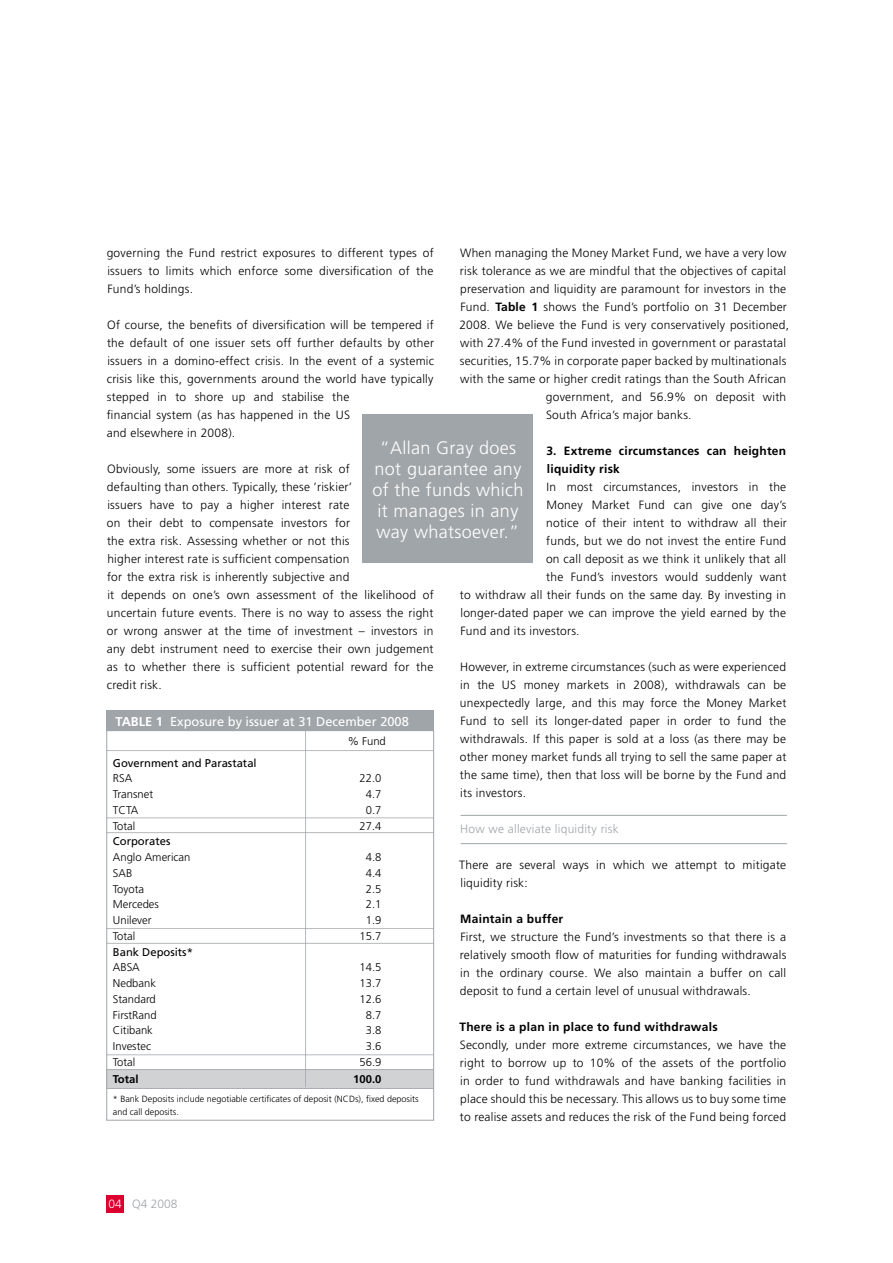
<style>
.page{position:relative;width:893px;height:1263px;background:#fff}
.page>*{position:absolute;margin:0;border:0;box-sizing:border-box;transform-origin:0 0}
.t1{font:300 18px/21px "Frutiger";letter-spacing:.02em;color:#fff;text-align:center}
.t2{font:12.75px "Frutiger";color:#fff}
.t3{font:300 12px/18px "Frutiger";letter-spacing:.02em;color:#000;text-align:justify}
.t4{font:700 12px/18px "Frutiger";letter-spacing:.02em;color:#000}
.t5{font:300 12px "Frutiger";letter-spacing:.02em;color:#a0a5a9}
.t6{font:300 11.25px "Frutiger";color:#000}
.t7{font:11.25px "Frutiger";color:#000}
.t8{font:700 11.25px "Frutiger";color:#000}
.t9{font:300 9px/12.6px "Frutiger";color:#000}
.s1{font-weight:700}
.s2{color:#fff}
</style>
<div class="page">
<div style="left:107px;top:1195px;width:17px;height:17px;background:#dc002e"></div>
<div style="left:363px;top:414px;width:170px;height:149px;background:#a0a5a9"></div>
<hr style="left:461px;top:843px;width:326px;height:1px;background:#a0a5a9">
<hr style="left:461px;top:815px;width:326px;height:1px;background:#a0a5a9">
<svg style="left:106px;top:731px;width:328px;height:390px"></svg>
<div style="left:106px;top:710px;width:328px;height:21px;background:#a0a5a9"></div>
<hr style="left:305px;top:731px;width:1px;height:356px;background:#a0a5a9">
<hr style="left:107px;top:750px;width:327px;height:1px;background:#a0a5a9">
<hr style="left:106px;top:817px;width:328px;height:1px;background:#a0a5a9">
<hr style="left:106px;top:832px;width:328px;height:1px;background:#a0a5a9">
<hr style="left:106px;top:928px;width:328px;height:1px;background:#a0a5a9">
<hr style="left:106px;top:943px;width:328px;height:1px;background:#a0a5a9">
<hr style="left:106px;top:1054px;width:328px;height:1px;background:#a0a5a9">
<hr style="left:106px;top:1069px;width:328px;height:1px;background:#a0a5a9">
<hr style="left:106px;top:1088px;width:328px;height:1px;background:#a0a5a9">
<p class="t3" style="left:107px;top:244px;width:328px">governing the Fund restrict exposures to different types of issuers to limits which enforce some diversification of the Fund’s holdings.</p>
<p class="t3" style="left:107px;top:316px;width:329px;text-align:left">Of course, the benefits of diversification will be tempered if the default of one issuer sets off further defaults by other issuers in a domino-effect crisis. In the event of a systemic crisis like this, governments around the world have typically stepped in to shore up and stabilise the<br>financial system (as has happened in the US<br>and elsewhere in 2008).</p>
<p class="t3" style="left:107px;top:460px;width:328px;text-align:left">Obviously, some issuers are more at risk of<br>defaulting than others. Typically, these ’riskier’<br>issuers have to pay a higher interest rate<br>on their debt to compensate investors for<br>the extra risk. Assessing whether or not this<br>higher interest rate is sufficient compensation<br>for the extra risk is inherently subjective and<br>it depends on one’s own assessment of the likelihood of uncertain future events. There is no way to assess the right or wrong answer at the time of investment – investors in any debt instrument need to exercise their own judgement as to whether there is sufficient potential reward for the credit risk.</p>
<p class="t3" style="left:460px;top:244px;width:328px">When managing the Money Market Fund, we have a very low</p>
<p class="t3" style="left:460px;top:262px;width:328px">risk tolerance as we are mindful that the objectives of capital</p>
<p class="t3" style="left:460px;top:280px;width:328px">preservation and liquidity are paramount for investors in the</p>
<p class="t3" style="left:460px;top:298px;width:328px">Fund. <span class="s1">Table 1</span> shows the Fund’s portfolio on 31 December</p>
<p class="t3" style="left:459px;top:316px;width:331px">2008. We believe the Fund is very conservatively positioned,</p>
<p class="t3" style="left:460px;top:334px;width:328px">with 27.4% of the Fund invested in government or parastatal</p>
<p class="t3" style="left:460px;top:352px;width:328px">securities, 15.7% in corporate paper backed by multinationals</p>
<p class="t3" style="left:460px;top:370px;width:328px">with the same or higher credit ratings than the South African</p>
<p class="t3" style="left:546px;top:388px;width:242px">government, and 56.9% on deposit with</p>
<p class="t3" style="left:546px;top:406px;width:147px">South Africa’s major banks.</p>
<p class="t4" style="left:546px;top:442px;width:241px">3. Extreme circumstances can heighten liquidity risk</p>
<p class="t3" style="left:547px;top:478px;width:241px">In most circumstances, investors in the</p>
<p class="t3" style="left:546px;top:496px;width:241px">Money Market Fund can give one day’s</p>
<p class="t3" style="left:546px;top:514px;width:242px">notice of their intent to withdraw all their</p>
<p class="t3" style="left:546px;top:532px;width:241px">funds, but we do not invest the entire Fund</p>
<p class="t3" style="left:546px;top:550px;width:242px">on call deposit as we think it unlikely that all</p>
<p class="t3" style="left:546px;top:568px;width:242px">the Fund’s investors would suddenly want</p>
<p class="t3" style="left:460px;top:586px;width:328px">to withdraw all their funds on the same day. By investing in</p>
<p class="t3" style="left:460px;top:604px;width:327px">longer-dated paper we can improve the yield earned by the</p>
<p class="t3" style="left:460px;top:622px;width:121px">Fund and its investors.</p>
<p class="t3" style="left:460px;top:658px;width:328px">However, in extreme circumstances (such as were experienced in the US money markets in 2008), withdrawals can be unexpectedly large, and this may force the Money Market Fund to sell its longer-dated paper in order to fund the withdrawals. If this paper is sold at a loss (as there may be other money market funds all trying to sell the same paper at the same time), then that loss will be borne by the Fund and its investors.</p>
<p class="t5" style="left:460px;top:822px;width:160px">How we alleviate liquidity risk</p>
<p class="t3" style="left:459px;top:856px;width:329px">There are several ways in which we attempt to mitigate liquidity risk:</p>
<p class="t4" style="left:460px;top:910px;width:104px">Maintain a buffer</p>
<p class="t3" style="left:460px;top:928px;width:328px">First, we structure the Fund’s investments so that there is a relatively smooth flow of maturities for funding withdrawals in the ordinary course. We also maintain a buffer on call deposit to fund a certain level of unusual withdrawals.</p>
<p class="t4" style="left:459px;top:1018px;width:260px">There is a plan in place to fund withdrawals</p>
<p class="t3" style="left:460px;top:1036px;width:328px">Secondly, under more extreme circumstances, we have the right to borrow up to 10% of the assets of the portfolio in order to fund withdrawals and have banking facilities in place should this be necessary. This allows us to buy some time to realise assets and reduces the risk of the Fund being forced</p>
<h1 class="t1" style="left:372px;top:437px;width:153px">“Allan Gray does not guarantee any of the funds which it manages in any way whatsoever.”</h1>
<p class="t2" style="left:116px;top:714px;width:295px"><span class="s1">TABLE 1</span> Exposure by issuer at 31 December 2008</p>
<p class="t6" style="left:348px;top:735px;width:40px">% Fund</p>
<p class="t7" style="left:113px;top:756px;width:145px">Government and Parastatal</p>
<p class="t6" style="left:113px;top:772px;width:21px">RSA</p>
<p class="t6" style="left:360px;top:772px;width:23px">22.0</p>
<p class="t6" style="left:113px;top:788px;width:42px">Transnet</p>
<p class="t6" style="left:366px;top:788px;width:17px">4.7</p>
<p class="t6" style="left:113px;top:804px;width:27px">TCTA</p>
<p class="t6" style="left:366px;top:804px;width:17px">0.7</p>
<p class="t6" style="left:113px;top:819px;width:24px">Total</p>
<p class="t6" style="left:360px;top:819px;width:23px">27.4</p>
<p class="t7" style="left:113px;top:835px;width:59px">Corporates</p>
<p class="t6" style="left:113px;top:851px;width:79px">Anglo American</p>
<p class="t6" style="left:366px;top:851px;width:17px">4.8</p>
<p class="t6" style="left:113px;top:867px;width:21px">SAB</p>
<p class="t6" style="left:366px;top:867px;width:17px">4.4</p>
<p class="t6" style="left:113px;top:882px;width:33px">Toyota</p>
<p class="t6" style="left:366px;top:882px;width:17px">2.5</p>
<p class="t6" style="left:113px;top:898px;width:48px">Mercedes</p>
<p class="t6" style="left:366px;top:898px;width:17px">2.1</p>
<p class="t6" style="left:113px;top:914px;width:40px">Unilever</p>
<p class="t6" style="left:366px;top:914px;width:17px">1.9</p>
<p class="t6" style="left:113px;top:930px;width:24px">Total</p>
<p class="t6" style="left:360px;top:930px;width:23px">15.7</p>
<p class="t7" style="left:113px;top:945px;width:82px">Bank Deposits*</p>
<p class="t6" style="left:113px;top:961px;width:28px">ABSA</p>
<p class="t6" style="left:360px;top:961px;width:23px">14.5</p>
<p class="t6" style="left:113px;top:977px;width:45px">Nedbank</p>
<p class="t6" style="left:360px;top:977px;width:23px">13.7</p>
<p class="t6" style="left:113px;top:993px;width:44px">Standard</p>
<p class="t6" style="left:360px;top:993px;width:23px">12.6</p>
<p class="t6" style="left:113px;top:1008px;width:45px">FirstRand</p>
<p class="t6" style="left:366px;top:1008px;width:17px">8.7</p>
<p class="t6" style="left:113px;top:1024px;width:42px">Citibank</p>
<p class="t6" style="left:366px;top:1024px;width:17px">3.8</p>
<p class="t6" style="left:113px;top:1040px;width:40px">Investec</p>
<p class="t6" style="left:366px;top:1040px;width:17px">3.6</p>
<p class="t6" style="left:113px;top:1056px;width:24px">Total</p>
<p class="t6" style="left:360px;top:1056px;width:23px">56.9</p>
<p class="t8" style="left:113px;top:1073px;width:27px">Total</p>
<p class="t8" style="left:353px;top:1073px;width:30px">100.0</p>
<p class="t9" style="left:113px;top:1093px;width:307px">* Bank Deposits include negotiable certificates of deposit (NCDs), fixed deposits and call deposits.</p>
<p class="t5" style="left:108px;top:1197px;width:71px"><span class="s2">04</span> Q4 2008</p>
</div>
